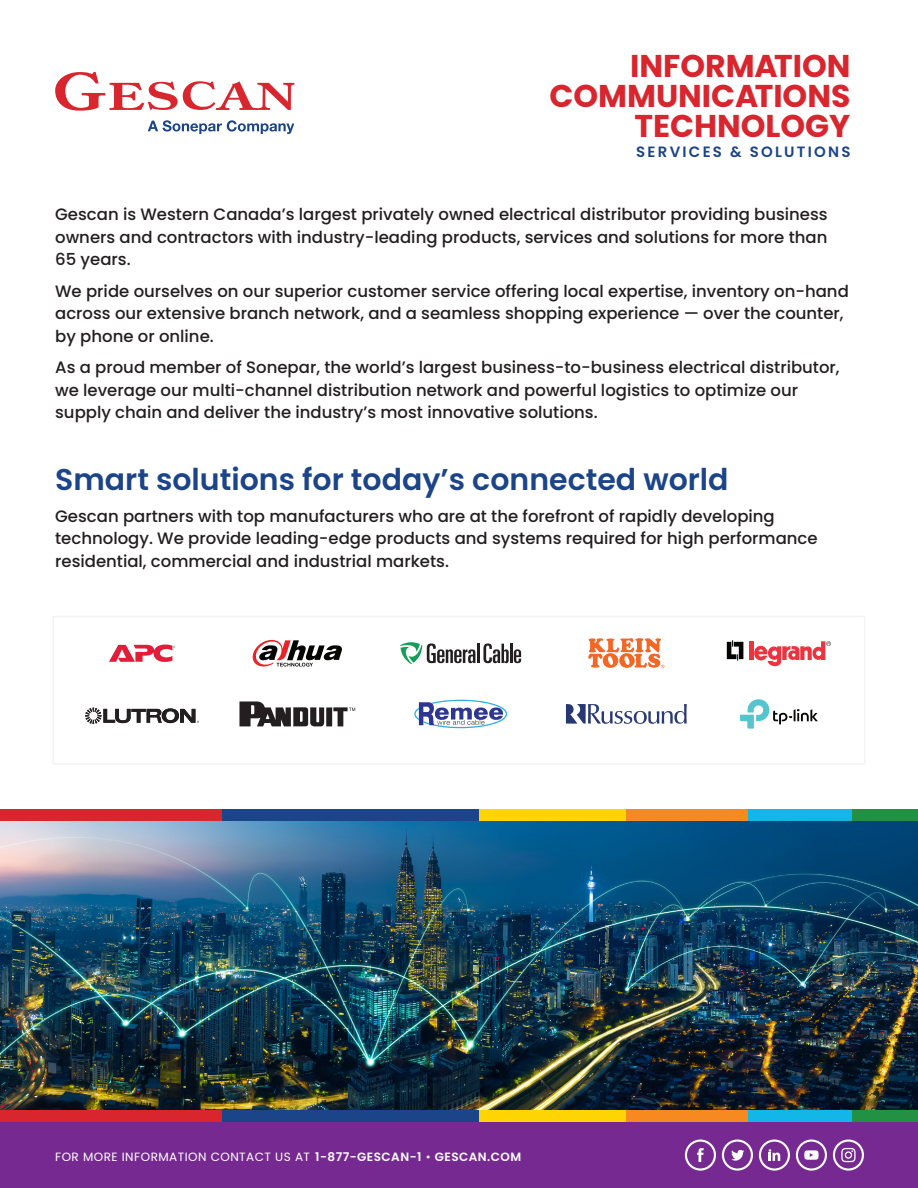
<style>
.page{position:relative;width:918px;height:1188px;background:#fff}
.page>*{position:absolute;margin:0;border:0;box-sizing:border-box;transform-origin:0 0}
.t1{font:700 31.5px "Poppins";color:#d8252e}
.t2{font:600 30px "Poppins";color:#1b4489}
.t3{font:500 16.5px/22.5px "Poppins";color:#231f20}
.t4{font:600 15px "Poppins";letter-spacing:.15em;color:#1b4489}
.t5{font:12px "Poppins";letter-spacing:.04em;color:#fff}
.s1{font-weight:600}
</style>
<div class="page">
<img style="left:0;top:821px;width:918px;height:289px">
<div style="left:0;top:1122px;width:918px;height:66px;background:#762a91"></div>
<svg style="left:685px;top:1140px;width:31px;height:31px"></svg>
<svg style="left:722px;top:1140px;width:31px;height:31px"></svg>
<svg style="left:759px;top:1140px;width:31px;height:31px"></svg>
<svg style="left:796px;top:1140px;width:31px;height:31px"></svg>
<svg style="left:833px;top:1140px;width:31px;height:31px"></svg>
<svg style="left:55px;top:72px;width:239px;height:39px"></svg>
<svg style="left:148px;top:120px;width:146px;height:14px"></svg>
<div style="left:0;top:1110px;width:226px;height:12px;background:#d8252e"></div>
<div style="left:478px;top:1110px;width:148px;height:12px;background:#fed503"></div>
<div style="left:748px;top:1110px;width:104px;height:12px;background:#12b7e8"></div>
<div style="left:852px;top:1110px;width:66px;height:12px;background:#239143"></div>
<div style="left:626px;top:1110px;width:122px;height:12px;background:#f6891f"></div>
<div style="left:222px;top:1110px;width:256px;height:12px;background:#1b4489"></div>
<div style="left:0;top:809px;width:226px;height:12px;background:#d8252e"></div>
<div style="left:478px;top:809px;width:148px;height:12px;background:#fed503"></div>
<div style="left:748px;top:809px;width:104px;height:12px;background:#12b7e8"></div>
<div style="left:852px;top:809px;width:66px;height:12px;background:#239143"></div>
<div style="left:626px;top:809px;width:122px;height:12px;background:#f6891f"></div>
<div style="left:222px;top:809px;width:256px;height:12px;background:#1b4489"></div>
<svg style="left:53px;top:616px;width:812px;height:148px"></svg>
<p class="t1" style="left:630px;top:48px;width:222px">INFORMATION</p>
<p class="t1" style="left:550px;top:78px;width:302px">COMMUNICATIONS</p>
<p class="t1" style="left:634px;top:108px;width:218px">TECHNOLOGY</p>
<p class="t4" style="left:636px;top:143px;width:216px">SERVICES &amp; SOLUTIONS</p>
<p class="t3" style="left:55px;top:203px;width:774px;text-align:justify">Gescan is Western Canada’s largest privately owned electrical distributor providing business owners and contractors with industry-leading products, services and solutions for more than 65 years.</p>
<p class="t3" style="left:55px;top:280px;width:795px">We pride ourselves on our superior customer service offering local expertise, inventory on-hand across our extensive branch network, and a seamless shopping experience — over the counter, by phone or online.</p>
<p class="t3" style="left:55px;top:356px;width:786px">As a proud member of Sonepar, the world’s largest business-to-business electrical distributor, we leverage our multi-channel distribution network and powerful logistics to optimize our supply chain and deliver the industry’s most innovative solutions.</p>
<p class="t2" style="left:55px;top:462px;width:675px">Smart solutions for today’s connected world</p>
<p class="t3" style="left:55px;top:505px;width:764px">Gescan partners with top manufacturers who are at the forefront of rapidly developing technology. We provide leading-edge products and systems required for high performance residential, commercial and industrial markets.</p>
<p class="t5" style="left:55px;top:1150px;width:468px">FOR MORE INFORMATION CONTACT US AT <span class="s1">1-877-GESCAN-1</span> • <span class="s1">GESCAN.COM</span></p>
</div>
